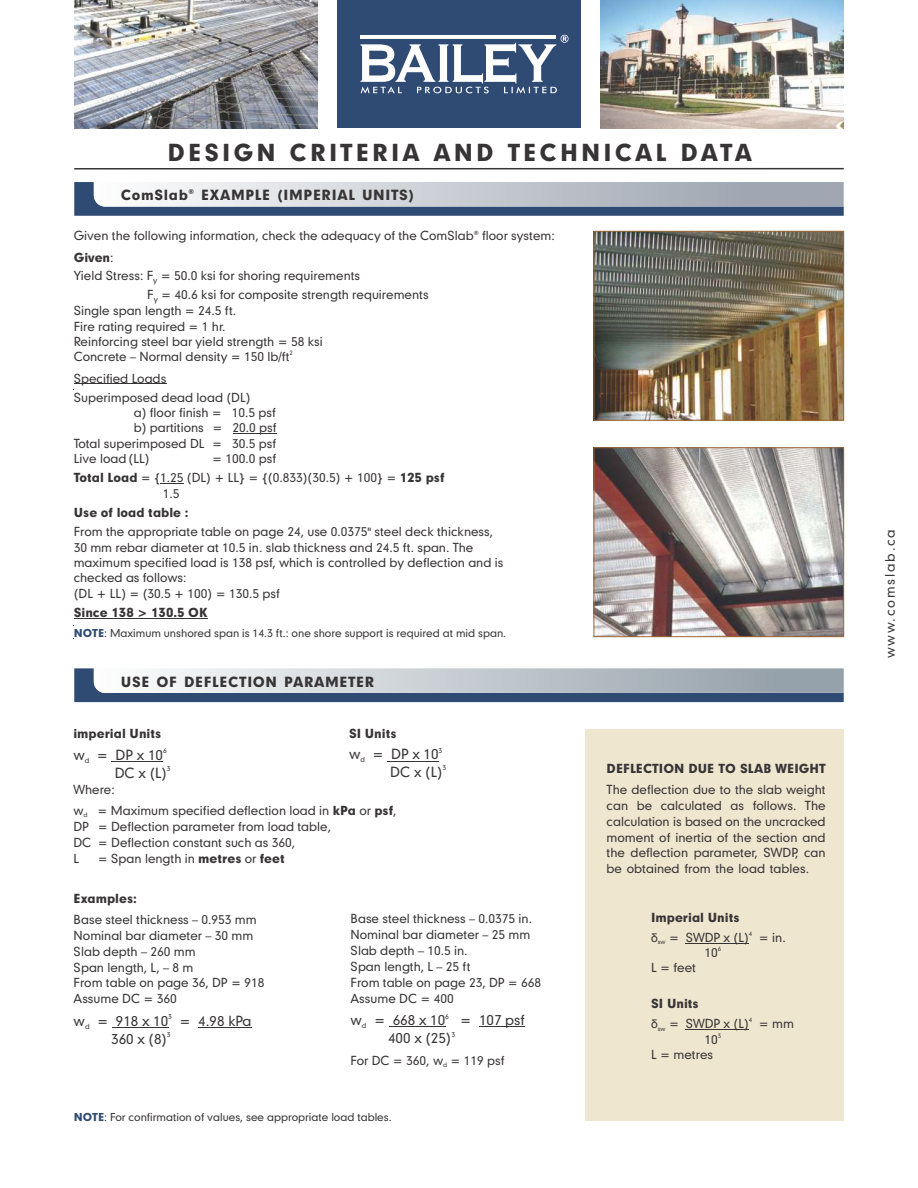
<style>
.page{position:relative;width:918px;height:1188px;background:#fff}
.page>*{position:absolute;margin:0;border:0;box-sizing:border-box;transform-origin:0 0}
.t1{font:22.5px "Geometric 706 BT Black B";letter-spacing:.135em;color:#373435}
.t2{font:13.5px "Geometric 706 BT Medium B";color:#373435}
.t3{font:13.5px "Geometric 706 BT Black B";letter-spacing:.045em;color:#373435}
.t4{font:12.75px "Geometric 706 BT Medium B";letter-spacing:.14em;color:#373435}
.t5{font:12px/15.9px "Geometric 706 BT Medium B";color:#373435}
.t6{font:12px "Geometric 706 BT Black B";color:#373435}
.t7{font:10.5px "Geometric 706 BT Medium B";color:#373435}
.t8{font:7.5px "Geometric 706 BT Medium B";color:#373435}
.t9{font:6.75px "Geometric 706 BT Medium B";color:#373435}
.t10{font:6.75px "Geometric 706 BT Black B";color:#373435}
.t11{font:6px "Geometric 706 BT Medium B";color:#373435}
.s1{font-family:"Geometric 706 BT Medium B"}
.s2{font-family:"Geometric 706 BT Black B"}
.s3{font-family:"Geometric 706 BT Black B";color:#2f4b74}
.s4{color:#eee6cf}
.s5{font-family:"Arial"}
</style>
<div class="page">
<hr style="left:74px;top:168px;width:770px;height:2px;background:#373435">
<img style="left:74px;top:0;width:243px;height:128px">
<img style="left:601px;top:0;width:243px;height:128px">
<img style="left:596px;top:449px;width:246px;height:186px">
<div style="left:594px;top:447px;width:250px;height:190px;border:1px solid #9e6938"></div>
<svg style="left:74px;top:182px;width:770px;height:34px;background:#9da8b8"></svg>
<svg style="left:74px;top:668px;width:770px;height:34px;background:#9ba7b7"></svg>
<hr style="left:74px;top:384px;width:92px;height:1px;background:#373435">
<hr style="left:233px;top:433px;width:44px;height:1px;background:#373435">
<svg style="left:160px;top:483px;width:24px;height:1px"></svg>
<hr style="left:74px;top:618px;width:133px;height:1px;background:#373435">
<div style="left:585px;top:729px;width:259px;height:391px;background:#eee6cf"></div>
<hr style="left:686px;top:943px;width:63px;height:1px;background:#373435">
<hr style="left:686px;top:1029px;width:63px;height:1px;background:#373435">
<hr style="left:112px;top:761px;width:51px;height:1px;background:#373435">
<hr style="left:112px;top:1027px;width:56px;height:1px;background:#373435">
<hr style="left:198px;top:1027px;width:53px;height:1px;background:#373435">
<hr style="left:389px;top:1027px;width:56px;height:1px;background:#373435">
<hr style="left:479px;top:1027px;width:46px;height:1px;background:#373435">
<hr style="left:387px;top:761px;width:52px;height:1px;background:#373435">
<div style="left:338px;top:0;width:243px;height:128px;background:#2f4b74"></div>
<hr style="left:360px;top:35px;width:196px;height:3px;background:#fefefe">
<svg style="left:361px;top:35px;width:208px;height:58px"></svg>
<img style="left:596px;top:233px;width:246px;height:186px">
<div style="left:594px;top:231px;width:250px;height:190px;border:1px solid #9e6938"></div>
<h1 class="t1" style="left:168px;top:143px;width:586px">DESIGN CRITERIA AND TECHNICAL DATA</h1>
<p class="t3" style="left:121px;top:190px;width:295px">ComSlab EXAMPLE (IMPERIAL UNITS)</p>
<p class="t10" style="left:189px;top:189px;width:7px">®</p>
<p class="t5" style="left:74px;top:229px;width:482px">Given the following information, check the adequacy of the ComSlab<sup>®</sup> floor system:</p>
<p class="t6" style="left:74px;top:253px;width:41px">Given<span class="s1">:</span></p>
<p class="t5" style="left:74px;top:269px;width:288px">Yield Stress: F = 50.0 ksi for shoring requirements</p>
<p class="t8" style="left:153px;top:278px;width:6px">y</p>
<p class="t5" style="left:147px;top:288px;width:283px">F = 40.6 ksi for composite strength requirements</p>
<p class="t8" style="left:154px;top:297px;width:6px">y</p>
<p class="t5" style="left:74px;top:305px;width:251px;line-height:15.3px">Single span length = 24.5 ft.<br>Fire rating required = 1 hr.<br>Reinforcing steel bar yield strength = 58 ksi</p>
<p class="t11" style="left:290px;top:351px;width:5px">2</p>
<p class="t5" style="left:74px;top:348px;width:217px;line-height:21.1px">Concrete – Normal density = 150 lb/ft<br>Specified Loads</p>
<p class="t5" style="left:74px;top:391px;width:178px">Superimposed dead load (DL)</p>
<p class="t5" style="left:134px;top:406px;width:144px">a) floor finish = 10.5 psf</p>
<p class="t5" style="left:134px;top:421px;width:144px">b) partitions = 20.0 psf</p>
<p class="t5" style="left:74px;top:437px;width:204px">Total superimposed DL = 30.5 psf</p>
<p class="t5" style="left:74px;top:452px;width:77px">Live load (LL)</p>
<p class="t5" style="left:74px;top:450px;width:372px;line-height:19.4px;text-indent:139px">= 100.0 psf<br><span class="s2">Total Load</span> = {1.25 (DL) + LL} = {(0.833)(30.5) + 100} = <span class="s2">125 psf</span></p>
<p class="t5" style="left:163px;top:487px;width:18px">1.5</p>
<p class="t6" style="left:74px;top:508px;width:116px">Use of load table :</p>
<p class="t5" style="left:74px;top:526px;width:431px;line-height:15.3px">From the appropriate table on page 24, use 0.0375" steel deck thickness, 30 mm rebar diameter at 10.5 in. slab thickness and 24.5 ft. span. The maximum specified load is 138 psf, which is controlled by deflection and is checked as follows:<br>(DL + LL) = (30.5 + 100) = 130.5 psf</p>
<p class="t6" style="left:74px;top:608px;width:135px">Since 138 &gt; 130.5 OK</p>
<p class="t7" style="left:74px;top:629px;width:434px"><span class="s3">NOTE</span>: Maximum unshored span is 14.3 ft.: one shore support is required at mid span.</p>
<p class="t3" style="left:121px;top:676px;width:255px">USE OF DEFLECTION PARAMETER</p>
<p class="t6" style="left:73px;top:729px;width:89px">imperial Units</p>
<p class="t6" style="left:349px;top:729px;width:49px">SI Units</p>
<p class="t9" style="left:163px;top:748px;width:5px">6</p>
<p class="t2" style="left:73px;top:750px;width:91px">w<sub>d</sub> = DP x 10</p>
<p class="t9" style="left:439px;top:748px;width:5px">3</p>
<p class="t2" style="left:349px;top:749px;width:91px">w<sub>d</sub> = DP x 10</p>
<p class="t9" style="left:443px;top:765px;width:5px">3</p>
<p class="t9" style="left:167px;top:766px;width:5px">3</p>
<p class="t2" style="left:390px;top:766px;width:54px">DC x (L)</p>
<p class="t2" style="left:115px;top:768px;width:54px">DC x (L)</p>
<p class="t5" style="left:73px;top:780px;width:325px;line-height:21px">Where:<br>w = Maximum specified deflection load in <span class="s2">kPa</span> or <span class="s2">psf</span>,</p>
<p class="t11" style="left:84px;top:813px;width:6px">d</p>
<p class="t5" style="left:73px;top:820px;width:259px">DP = Deflection parameter from load table,<br>DC = Deflection constant such as 360,<br>L</p>
<p class="t5" style="left:98px;top:852px;width:188px">= Span length in <span class="s2">metres</span> or <span class="s2">feet</span></p>
<p class="t6" style="left:74px;top:894px;width:65px">Examples:</p>
<p class="t5" style="left:74px;top:913px;width:192px">Base steel thickness – 0.953 mm<br>Nominal bar diameter – 30 mm<br>Slab depth – 260 mm<br>Span length, L, – 8 m<br>From table on page 36, DP = 918<br>Assume DC = 360</p>
<p class="t9" style="left:168px;top:1014px;width:5px">3</p>
<p class="t2" style="left:74px;top:1016px;width:179px">w<sub>d</sub> = 918 x 10 = 4.98 kPa</p>
<p class="t9" style="left:167px;top:1032px;width:5px">3</p>
<p class="t2" style="left:111px;top:1034px;width:57px">360 x (8)</p>
<p class="t5" style="left:351px;top:912px;width:192px">Base steel thickness – 0.0375 in.<br>Nominal bar diameter – 25 mm<br>Slab depth – 10.5 in.<br>Span length, L – 25 ft<br>From table on page 23, DP = 668<br>Assume DC = 400</p>
<p class="t9" style="left:445px;top:1014px;width:5px">6</p>
<p class="t2" style="left:351px;top:1015px;width:176px">w = 668 x 10 = 107 psf</p>
<p class="t9" style="left:362px;top:1023px;width:6px">d</p>
<p class="t9" style="left:451px;top:1031px;width:5px">3</p>
<p class="t2" style="left:388px;top:1033px;width:65px">400 x (25)</p>
<p class="t5" style="left:351px;top:1054px;width:155px">For DC = 360, w = 119 psf</p>
<p class="t11" style="left:443px;top:1063px;width:6px">d</p>
<p class="t7" style="left:74px;top:1113px;width:319px"><span class="s3">NOTE</span>: For confirmation of values, see appropriate load tables.</p>
<p class="t6" style="left:607px;top:764px;width:221px">DEFLECTION DUE TO SLAB WEIGHT</p>
<p class="t5" style="left:607px;top:783px;width:221px;text-align:justify">The deflection due to the slab weight can be calculated as follows. The calculation is based on the uncracked moment of inertia of the section and the deflection parameter, SWDP, can be obtained from the load tables.<span class="s4">.....</span></p>
<p class="t6" style="left:651px;top:912px;width:90px">Imperial Units</p>
<p class="t11" style="left:749px;top:931px;width:5px">4</p>
<p class="t5" style="left:651px;top:931px;width:136px"><span class="s5">δ</span> = SWDP x (L) = in.</p>
<p class="t11" style="left:658px;top:940px;width:9px">sw</p>
<p class="t11" style="left:718px;top:947px;width:5px">6</p>
<p class="t5" style="left:705px;top:946px;width:15px">10</p>
<p class="t5" style="left:651px;top:961px;width:46px">L = feet</p>
<p class="t6" style="left:651px;top:999px;width:49px">SI Units</p>
<p class="t11" style="left:749px;top:1018px;width:5px">4</p>
<p class="t5" style="left:651px;top:1017px;width:144px"><span class="s5">δ</span><sub>sw</sub> = SWDP x (L) = mm</p>
<p class="t11" style="left:718px;top:1033px;width:5px">3</p>
<p class="t5" style="left:651px;top:1033px;width:68px;line-height:15.3px;text-indent:53px">10<br>L = metres</p>
<p class="t4" style="left:885px;top:658px;width:131px;rotate:-90deg">www.comslab.ca</p>
</div>
